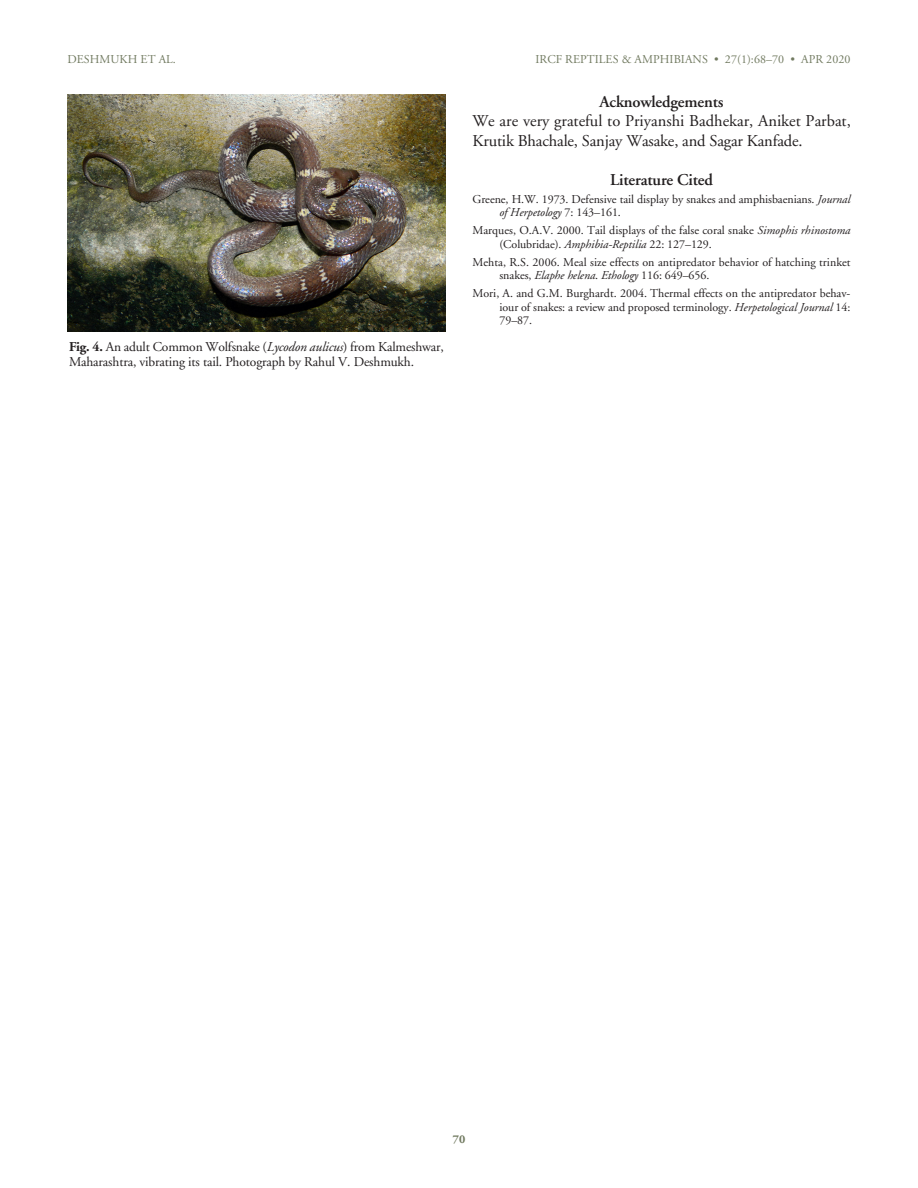
<style>
.page{position:relative;width:918px;height:1188px;background:#fff}
.page>*{position:absolute;margin:0;border:0;box-sizing:border-box;transform-origin:0 0}
.TEXT{font:16.5px/19.5px "Adobe Garamond";color:#231f20}
.SUBhead{font:600 16.5px "Adobe Garamond";letter-spacing:-.01em;color:#231f20}
.Figure_Caption{font:13.5px/15px "Adobe Garamond";letter-spacing:-.01em;color:#231f20}
.References{font:12px/13.5px "Adobe Garamond";letter-spacing:-.005em;color:#231f20}
.Running_Head_RIGHT{font:12px "Adobe Garamond";letter-spacing:.005em;color:#717a60}
.t1{font:700 12px "Adobe Garamond";color:#717a60}
.s1{font-weight:700}
.s2{font-style:italic}
</style>
<div class="page">
<img style="left:68px;top:94px;width:378px;height:238px">
<p class="Running_Head_RIGHT" style="left:68px;top:53px;width:110px">DESHMUKH ET AL.</p>
<p class="Figure_Caption" style="left:69px;top:339px;width:377px"><span class="s1">Fig. 4.</span> An adult Common Wolfsnake (<span class="s2">Lycodon aulicus</span>) from Kalmeshwar,<br>Maharashtra, vibrating its tail. Photograph by Rahul V. Deshmukh.</p>
<p class="Running_Head_RIGHT" style="left:535px;top:53px;width:317px">IRCF REPTILES &amp; AMPHIBIANS • 27(1):68–70 • APR 2020</p>
<p class="SUBhead" style="left:599px;top:92px;width:126px">Acknowledgements</p>
<p class="TEXT" style="left:472px;top:112px;width:380px">We are very grateful to Priyanshi Badhekar, Aniket Parbat,<br>Krutik Bhachale, Sanjay Wasake, and Sagar Kanfade.</p>
<p class="SUBhead" style="left:610px;top:170px;width:104px">Literature Cited</p>
<p class="References" style="left:500px;top:192px;width:353px;text-indent:-27px">Greene, H.W. 1973. Defensive tail display by snakes and amphisbaenians. <span class="s2">Journal of Herpetology</span> 7: 143–161.</p>
<p class="References" style="left:500px;top:224px;width:352px;text-indent:-27px">Marques, O.A.V. 2000. Tail displays of the false coral snake <span class="s2">Simophis rhinostoma </span>(Colubridae). <span class="s2">Amphibia-Reptilia</span> 22: 127–129.</p>
<p class="References" style="left:500px;top:255px;width:353px;text-indent:-27px">Mehta, R.S. 2006. Meal size effects on antipredator behavior of hatching trinket snakes, <span class="s2">Elaphe helena</span>. <span class="s2">Ethology</span> 116: 649–656.</p>
<p class="References" style="left:500px;top:287px;width:353px;text-align:justify;text-indent:-27px">Mori, A. and G.M. Burghardt. 2004. Thermal effects on the antipredator behav&shy;iour of snakes: a review and proposed terminology. <span class="s2">Herpetological Journal</span> 14:<br>79–87.</p>
<p class="t1" style="left:453px;top:1132px;width:14px">70</p>
</div>
